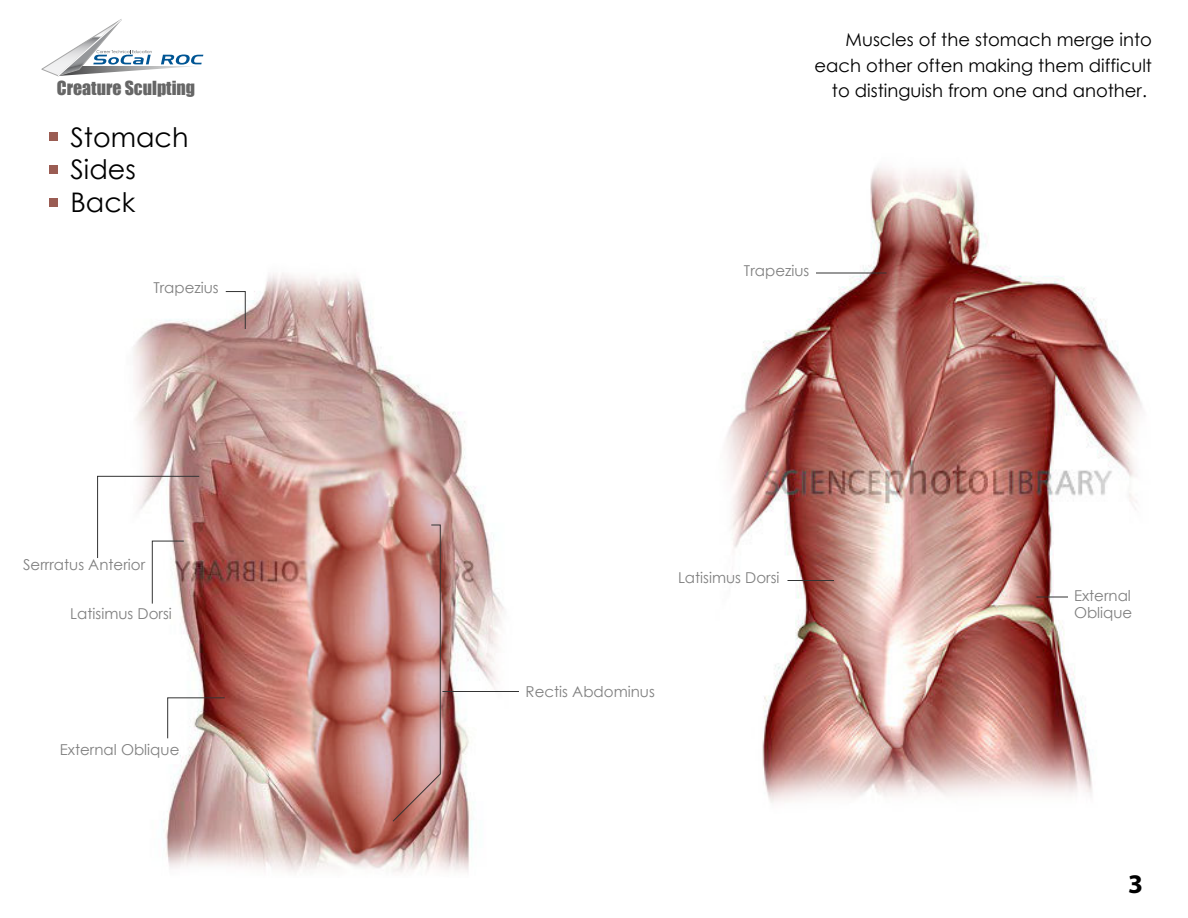
<style>
.page{position:relative;width:1188px;height:918px;background:#fff}
.page>*{position:absolute;margin:0;border:0;box-sizing:border-box;transform-origin:0 0}
.t1{font:27px/32.4px "Century Gothic";color:#000}
.t2{font:700 27px "Myriad Pro";color:#000}
.t3{font:18px/25.5px "Century Gothic";color:#000;text-align:right}
.t4{font:17.85px "Impact";color:#666}
.t5{font:15px "Century Gothic";color:#808080}
</style>
<div class="page">
<img style="left:726px;top:168px;width:416px;height:635px">
<svg style="left:41px;top:19px;width:162px;height:58px"></svg>
<div style="left:50px;top:133px;width:8px;height:8px;background:#9a5c53"></div>
<div style="left:50px;top:165px;width:8px;height:9px;background:#9a5c53"></div>
<div style="left:50px;top:198px;width:8px;height:8px;background:#9a5c53"></div>
<img style="left:124px;top:273px;width:380px;height:600px">
<svg style="left:97px;top:476px;width:103px;height:128px"></svg>
<svg style="left:167px;top:697px;width:58px;height:42px"></svg>
<svg style="left:392px;top:524px;width:49px;height:298px;background:#c0827b"></svg>
<hr style="left:442px;top:691px;width:77px;height:1px;background:#333">
<svg style="left:225px;top:291px;width:21px;height:39px"></svg>
<hr style="left:816px;top:273px;width:70px;height:1px;background:#333">
<hr style="left:1036px;top:597px;width:32px;height:1px;background:#333">
<hr style="left:788px;top:580px;width:46px;height:1px;background:#333">
<p class="t4" style="left:57px;top:74px;width:140px">Creature Sculpting</p>
<h1 class="t1" style="left:70px;top:121px;width:119px">Stomach<br>Sides<br>Back</h1>
<p class="t5" style="left:153px;top:277px;width:67px">Trapezius</p>
<p class="t5" style="left:23px;top:554px;width:124px">Serrratus Anterior</p>
<p class="t3" style="left:815px;top:27px;width:339px">Muscles of the stomach merge into each other often making them difficult to distinguish from one and another.</p>
<p class="t5" style="left:744px;top:260px;width:67px">Trapezius</p>
<p class="t5" style="left:678px;top:568px;width:103px">Latisimus Dorsi</p>
<p class="t5" style="left:1074px;top:586px;width:58px">External</p>
<p class="t5" style="left:70px;top:603px;width:103px">Latisimus Dorsi</p>
<p class="t5" style="left:1074px;top:602px;width:60px">Oblique</p>
<p class="t5" style="left:60px;top:739px;width:121px">External Oblique</p>
<p class="t5" style="left:526px;top:682px;width:131px">Rectis Abdominus</p>
<h1 class="t2" style="left:1128px;top:866px;width:16px">3</h1>
</div>
